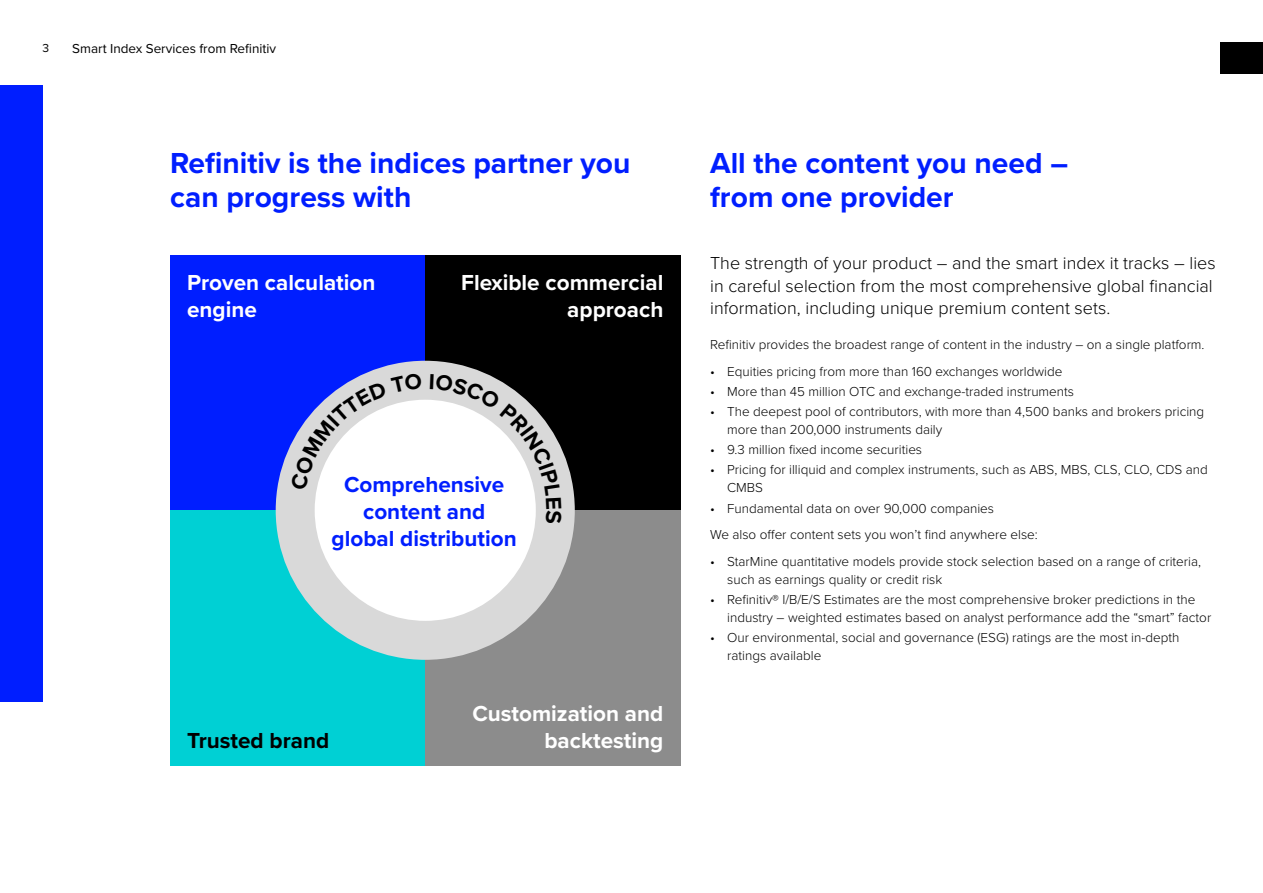
<style>
.page{position:relative;width:1263px;height:893px;background:#fff}
.page>*{position:absolute;margin:0;border:0;box-sizing:border-box;transform-origin:0 0}
.t1{font:700 30px/34.5px "Proxima Nova";color:#001eff}
.t2{font:700 22.5px/27px "Proxima Nova";color:#fff;text-align:right}
.t3{font:700 22.5px/27px "Proxima Nova";color:#001eff;text-align:center}
.t4{font:700 22.5px "Proxima Nova";color:#000}
.t5{font:300 18px/22.5px "Proxima Nova";color:#000}
.t6{font:300 13.5px/18px "Proxima Nova";color:#000}
.t7{font:13.5px "Proxima Nova";color:#000}
.t8{font:12px "Proxima Nova";color:#000}
</style>
<div class="page">
<div style="left:0;top:85px;width:43px;height:617px;background:#001eff"></div>
<div style="left:1220px;top:43px;width:43px;height:31px;background:#000"></div>
<div style="left:170px;top:255px;width:255px;height:255px;background:#001eff"></div>
<div style="left:170px;top:510px;width:255px;height:255px;background:#00d0d4"></div>
<div style="left:425px;top:255px;width:255px;height:255px;background:#000"></div>
<div style="left:425px;top:510px;width:255px;height:255px;background:#8c8c8c"></div>
<div style="left:276px;top:361px;width:299px;height:299px;background:#d9d9d9;border-radius:50%"></div>
<div style="left:315px;top:400px;width:221px;height:221px;background:#fff;border-radius:50%"></div>
<svg style="left:291px;top:374px;width:124px;height:113px"></svg>
<svg style="left:435px;top:374px;width:127px;height:147px"></svg>
<p class="t8" style="left:43px;top:39px;width:8px">3</p>
<p class="t7" style="left:72px;top:39px;width:205px">Smart Index Services from Refinitiv</p>
<h1 class="t1" style="left:170px;top:145px;width:462px">Refinitiv is the indices partner you can progress with</h1>
<h1 class="t1" style="left:710px;top:145px;width:359px">All the content you need – from one provider</h1>
<h2 class="t2" style="left:187px;top:268px;width:190px;text-align:left">Proven calculation engine</h2>
<h2 class="t2" style="left:461px;top:268px;width:204px">Flexible commercial approach</h2>
<h2 class="t3" style="left:332px;top:471px;width:187px">Comprehensive content and global distribution</h2>
<h2 class="t4" style="left:187px;top:724px;width:144px">Trusted brand</h2>
<h2 class="t2" style="left:472px;top:700px;width:193px">Customization and backtesting</h2>
<h3 class="t5" style="left:710px;top:251px;width:507px">The strength of your product – and the smart index it tracks – lies in careful selection from the most comprehensive global financial information, including unique premium content sets.</h3>
<p class="t6" style="left:710px;top:335px;width:496px">Refinitiv provides the broadest range of content in the industry – on a single platform.</p>
<p class="t6" style="left:710px;top:362px;width:354px">• Equities pricing from more than 160 exchanges worldwide</p>
<p class="t6" style="left:710px;top:382px;width:365px">• More than 45 million OTC and exchange-traded instruments</p>
<p class="t6" style="left:727px;top:402px;width:479px;text-indent:-17px">• The deepest pool of contributors, with more than 4,500 banks and brokers pricing more than 200,000 instruments daily</p>
<p class="t6" style="left:710px;top:440px;width:213px">• 9.3 million fixed income securities</p>
<p class="t6" style="left:727px;top:460px;width:482px;text-indent:-17px">• Pricing for illiquid and complex instruments, such as ABS, MBS, CLS, CLO, CDS and<br>CMBS</p>
<p class="t6" style="left:710px;top:494px;width:329px;line-height:26.5px">• Fundamental data on over 90,000 companies<br>We also offer content sets you won’t find anywhere else:</p>
<p class="t6" style="left:727px;top:551px;width:475px;text-indent:-17px">• StarMine quantitative models provide stock selection based on a range of criteria, such as earnings quality or credit risk</p>
<p class="t6" style="left:727px;top:589px;width:486px;text-indent:-17px">• Refinitiv® I/B/E/S Estimates are the most comprehensive broker predictions in the industry – weighted estimates based on analyst performance add the “smart” factor</p>
<p class="t6" style="left:727px;top:627px;width:454px;text-indent:-17px">• Our environmental, social and governance (ESG) ratings are the most in-depth ratings available</p>
</div>
